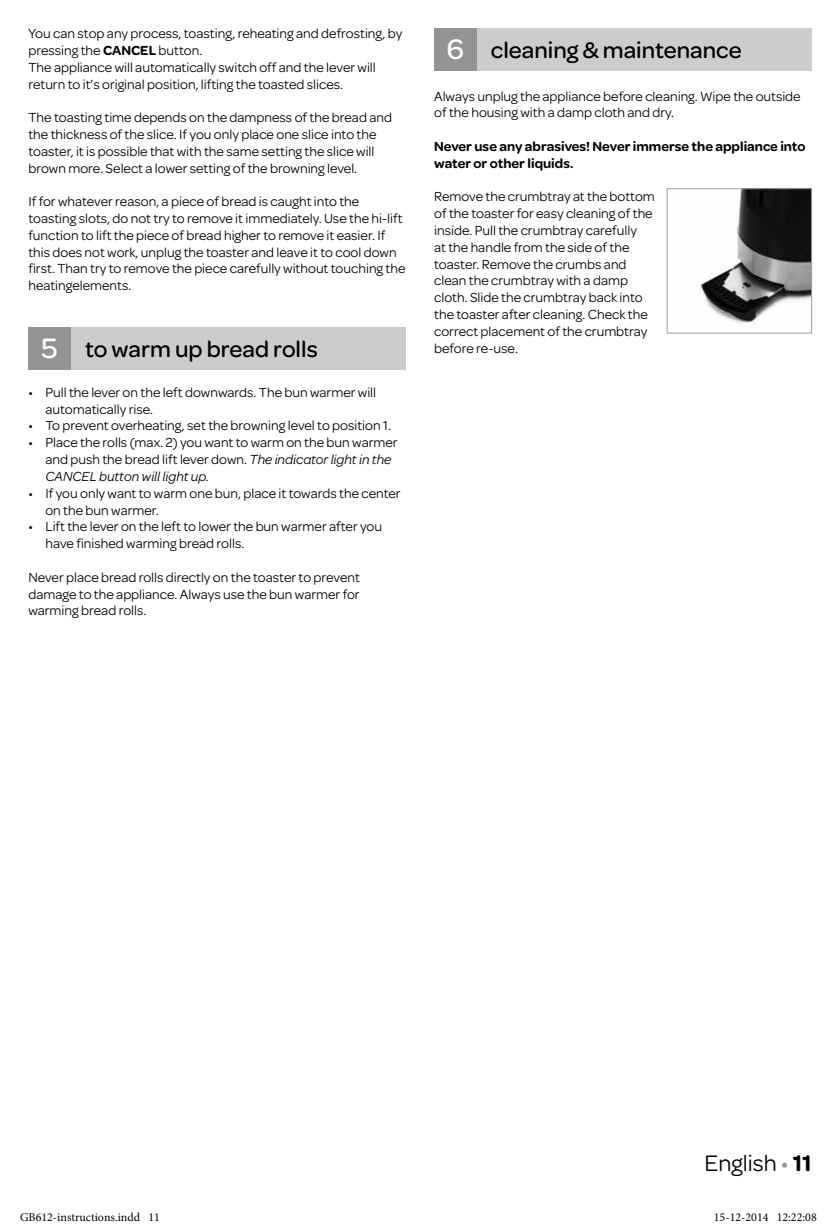
<style>
.page{position:relative;width:840px;height:1227px;background:#fff}
.page>*{position:absolute;margin:0;border:0;box-sizing:border-box;transform-origin:0 0}
.t1{font:500 24px "Omnes";color:#000}
.t2{font:24px "Omnes";color:#000}
.t3{font:14px/16.8px "Omnes";color:#000}
.t4{font:600 14px/16.8px "Omnes";color:#000}
.t5{font:12px "Minion Pro";color:#000}
.s1{font-weight:600}
.s2{font-size:30px;color:#fff}
.s3{font-style:italic}
.s4{color:#929395}
</style>
<div class="page">
<div style="left:57px;top:327px;width:348px;height:43px;background:#cacccd"></div>
<div style="left:28px;top:327px;width:43px;height:43px;background:#929395"></div>
<div style="left:462px;top:28px;width:349px;height:43px;background:#cacccd"></div>
<div style="left:434px;top:28px;width:42px;height:43px;background:#929395"></div>
<img style="left:699px;top:190px;width:110px;height:133px">
<div style="left:666px;top:188px;width:145px;height:145px;border:1px solid #9c9e9f"></div>
<p class="t3" style="left:28px;top:24px;width:375px">You can stop any process, toasting, reheating and defrosting, by pressing the <span class="s1">CANCEL</span> button.<br>The appliance will automatically switch off and the lever will return to it’s original position, lifting the toasted slices.</p>
<p class="t3" style="left:28px;top:108px;width:365px">The toasting time depends on the dampness of the bread and the thickness of the slice. If you only place one slice into the toaster, it is possible that with the same setting the slice will brown more. Select a lower setting of the browning level.</p>
<p class="t3" style="left:28px;top:192px;width:378px">If for whatever reason, a piece of bread is caught into the toasting slots, do not try to remove it immediately. Use the hi-lift function to lift the piece of bread higher to remove it easier. If this does not work, unplug the toaster and leave it to cool down first. Than try to remove the piece carefully without touching the heatingelements.</p>
<h1 class="t1" style="left:42px;top:332px;width:277px"><span class="s2">5</span> to warm up bread rolls</h1>
<p class="t3" style="left:45px;top:383px;width:332px;text-indent:-17px">• Pull the lever on the left downwards. The bun warmer will automatically rise.</p>
<p class="t3" style="left:28px;top:416px;width:364px">• To prevent overheating, set the browning level to position 1.</p>
<p class="t3" style="left:45px;top:433px;width:353px;text-indent:-17px">• Place the rolls (max. 2) you want to warm on the bun warmer and push the bread lift lever down. <span class="s3">The indicator light in the<br>CANCEL button will light up.</span></p>
<p class="t3" style="left:45px;top:484px;width:356px;text-indent:-17px">• If you only want to warm one bun, place it towards the center on the bun warmer.</p>
<p class="t3" style="left:45px;top:517px;width:338px;text-indent:-17px">• Lift the lever on the left to lower the bun warmer after you have finished warming bread rolls.</p>
<p class="t3" style="left:28px;top:568px;width:333px;text-align:justify">Never place bread rolls directly on the toaster to prevent damage to the appliance. Always use the bun warmer for warming bread rolls.</p>
<h1 class="t1" style="left:446px;top:33px;width:296px"><span class="s2">6</span> cleaning &amp; maintenance</h1>
<p class="t3" style="left:434px;top:87px;width:368px">Always unplug the appliance before cleaning. Wipe the outside of the housing with a damp cloth and dry.</p>
<p class="t4" style="left:434px;top:137px;width:372px">Never use any abrasives! Never immerse the appliance into water or other liquids.</p>
<p class="t3" style="left:434px;top:187px;width:222px">Remove the crumbtray at the bottom of the toaster for easy cleaning of the inside. Pull the crumbtray carefully<br>at the handle from the side of the toaster. Remove the crumbs and clean the crumbtray with a damp cloth. Slide the crumbtray back into the toaster after cleaning. Check the correct placement of the crumbtray before re-use.</p>
<h1 class="t2" style="left:704px;top:1146px;width:108px">English <span class="s4">•</span> <span class="s1">11</span></h1>
<p class="t5" style="left:20px;top:1209px;width:141px">GB612-instructions.indd 11</p>
<p class="t5" style="left:713px;top:1209px;width:104px">15-12-2014 12:22:08</p>
</div>
